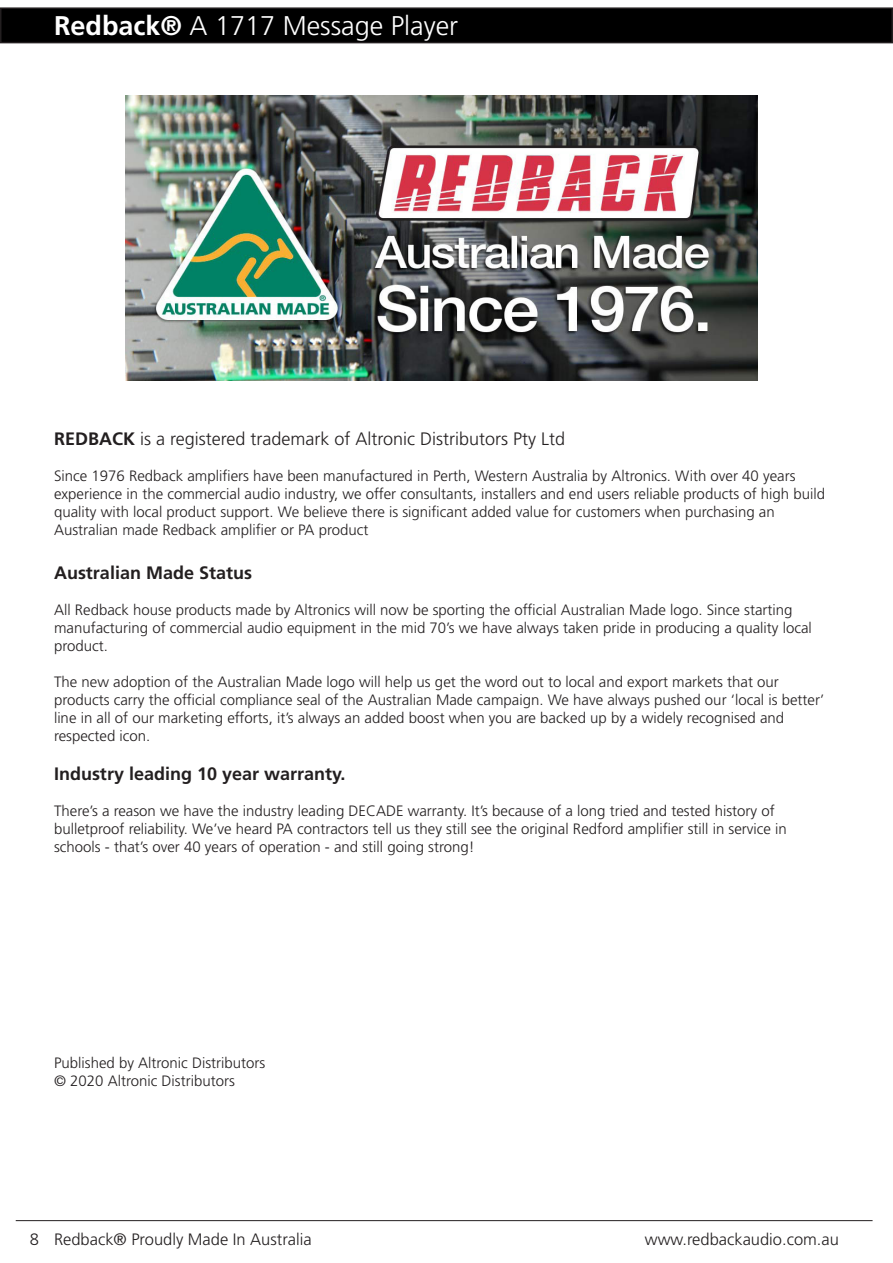
<style>
.page{position:relative;width:893px;height:1263px;background:#fff}
.page>*{position:absolute;margin:0;border:0;box-sizing:border-box;transform-origin:0 0}
.t1{font:300 27px "Frutiger LT Std";color:#fff}
.t2{font:300 18px "Frutiger LT Std";color:#231f20}
.t3{font:700 18px "Frutiger LT Std";color:#231f20}
.t4{font:300 16.5px "Frutiger LT Std";color:#231f20}
.t5{font:300 15px/18px "Frutiger LT Std";color:#231f20}
.s1{font-weight:700}
</style>
<div class="page">
<div style="left:1px;top:8px;width:891px;height:35px;background:#000"></div>
<div style="left:0;top:7px;width:893px;height:36px;border:2px solid #231f20"></div>
<hr style="left:16px;top:1220px;width:857px;height:1px;background:#231f20">
<img style="left:125px;top:96px;width:633px;height:285px">
<h1 class="t1" style="left:54px;top:11px;width:406px"><span class="s1">Redback®</span> A 1717 Message Player</h1>
<p class="t2" style="left:54px;top:429px;width:513px"><span class="s1">REDBACK</span> is a registered trademark of Altronic Distributors Pty Ltd</p>
<p class="t5" style="left:54px;top:467px;width:772px">Since 1976 Redback amplifiers have been manufactured in Perth, Western Australia by Altronics. With over 40 years experience in the commercial audio industry, we offer consultants, installers and end users reliable products of high build quality with local product support. We believe there is significant added value for customers when purchasing an</p>
<p class="t5" style="left:54px;top:521px;width:316px">Australian made Redback amplifier or PA product</p>
<p class="t3" style="left:54px;top:562px;width:200px">Australian Made Status</p>
<p class="t5" style="left:54px;top:601px;width:759px">All Redback house products made by Altronics will now be sporting the official Australian Made logo. Since starting manufacturing of commercial audio equipment in the mid 70’s we have always taken pride in producing a quality local product.</p>
<p class="t5" style="left:54px;top:673px;width:726px">The new adoption of the Australian Made logo will help us get the word out to local and export markets that our</p>
<p class="t5" style="left:54px;top:691px;width:772px">products carry the official compliance seal of the Australian Made campaign. We have always pushed our ‘local is better’ line in all of our marketing efforts, it’s always an added boost when you are backed up by a widely recognised and</p>
<p class="t5" style="left:54px;top:727px;width:98px">respected icon.</p>
<p class="t3" style="left:54px;top:763px;width:293px">Industry leading 10 year warranty.</p>
<p class="t5" style="left:54px;top:802px;width:722px">There’s a reason we have the industry leading DECADE warranty. It’s because of a long tried and tested history of</p>
<p class="t5" style="left:54px;top:820px;width:734px">bulletproof reliability. We’ve heard PA contractors tell us they still see the original Redford amplifier still in service in schools - that’s over 40 years of operation - and still going strong!</p>
<p class="t5" style="left:54px;top:1054px;width:213px">Published by Altronic Distributors</p>
<p class="t5" style="left:54px;top:1072px;width:182px">© 2020 Altronic Distributors</p>
<p class="t4" style="left:30px;top:1229px;width:283px">8 Redback® Proudly Made In Australia</p>
<p class="t4" style="left:645px;top:1229px;width:196px">www.redbackaudio.com.au</p>
</div>
